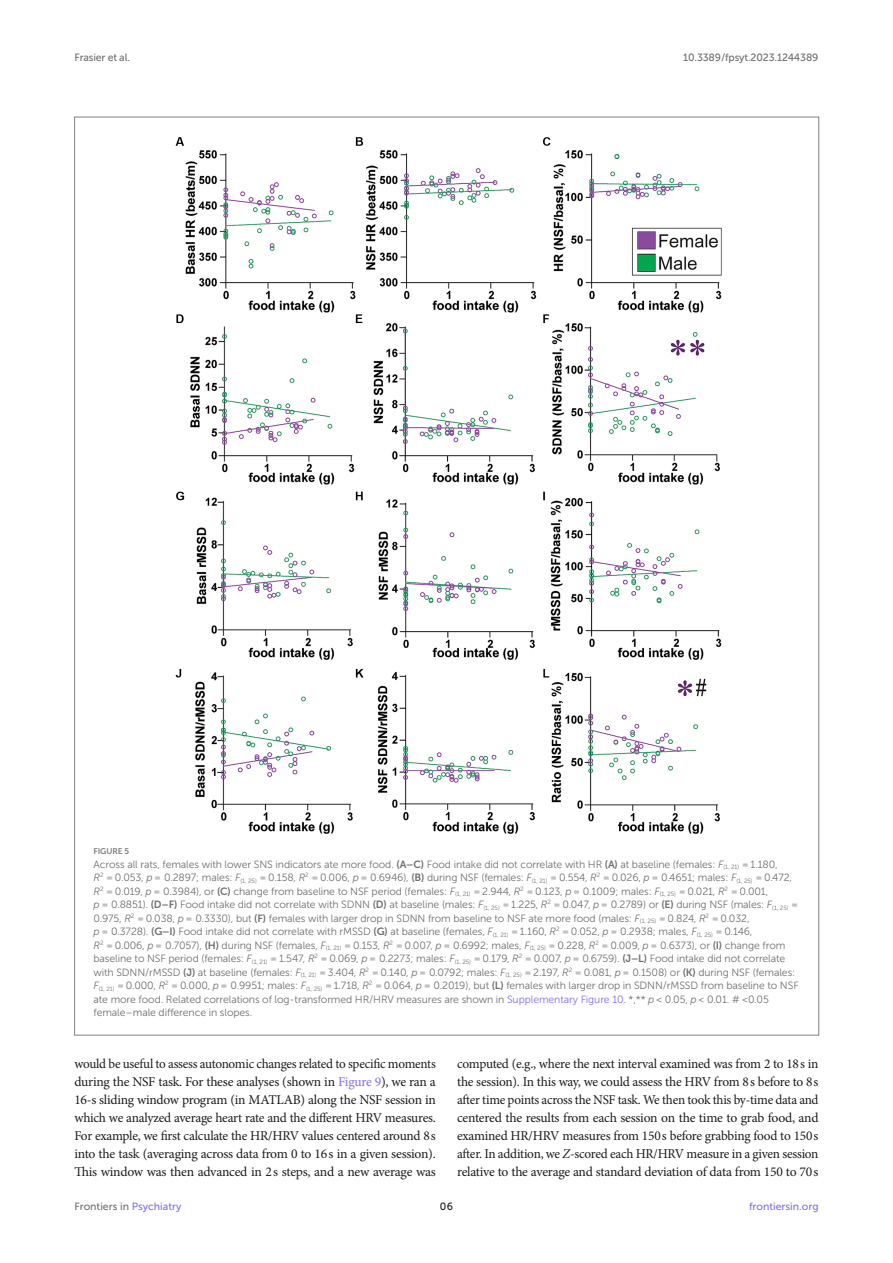
<style>
.page{position:relative;width:893px;height:1263px;background:#fff}
.page>*{position:absolute;margin:0;border:0;box-sizing:border-box;transform-origin:0 0}
.TEXT{font:13.5px/18px "Minion Pro";letter-spacing:-.02em;color:#1b1c1b;text-align:justify}
.FIG_LEG{font:10.5px/13.5px "Museo Sans 300";letter-spacing:-.01em;color:#706f70}
.t1{font:10.5px "Museo Sans 500";letter-spacing:-.015em;color:#706f70}
.t2{font:10.5px "Museo Sans 500";color:#856df0}
.t3{font:10.5px "Museo Sans 500";color:#1b1c1b}
.FIG_HD{font:8.25px "Museo Sans 700";letter-spacing:-.01em;color:#7e7f7f}
.s1{font-family:"Museo Sans 700"}
.s2{font-style:italic}
.s3{color:#856df0}
</style>
<div class="page">
<img style="left:175px;top:137px;width:547px;height:697px">
<p class="t1" style="left:74px;top:51px;width:57px">Frasier et al.</p>
<p class="t1" style="left:683px;top:51px;width:137px">10.3389/fpsyt.2023.1244389</p>
<p class="FIG_HD" style="left:94px;top:847px;width:37px">FIGURE 5</p>
<p class="FIG_LEG" style="left:94px;top:857px;width:707px">Across all rats, females with lower SNS indicators ate more food. <span class="s1">(A–C)</span> Food intake did not correlate with HR <span class="s1">(A)</span> at baseline (females: <span class="s2">F</span><sub>(1,</sub> <sub>21)</sub> = 1.180,<br><span class="s2">R</span><sup>2</sup> = 0.053, <span class="s2">p =</span> 0.2897; males: <span class="s2">F</span><sub>(1,</sub> <sub>25)</sub> = 0.158, <span class="s2">R</span><sup>2</sup> = 0.006, <span class="s2">p =</span> 0.6946), <span class="s1">(B)</span> during NSF (females: <span class="s2">F</span><sub>(1,</sub> <sub>21)</sub> = 0.554, <span class="s2">R</span><sup>2</sup> = 0.026, <span class="s2">p =</span> 0.4651; males: <span class="s2">F</span><sub>(1,</sub> <sub>25)</sub> = 0.472, <span class="s2">R</span><sup>2</sup> = 0.019, <span class="s2">p =</span> 0.3984), or <span class="s1">(C)</span> change from baseline to NSF period (females: <span class="s2">F</span><sub>(1,</sub> <sub>21)</sub> = 2.944, <span class="s2">R</span><sup>2</sup> = 0.123, <span class="s2">p =</span> 0.1009; males: <span class="s2">F</span><sub>(1,</sub> <sub>25)</sub> = 0.021, <span class="s2">R</span><sup>2</sup> = 0.001,<br><span class="s2">p =</span> 0.8851). <span class="s1">(D–F)</span> Food intake did not correlate with SDNN <span class="s1">(D)</span> at baseline (males: <span class="s2">F</span><sub>(1,</sub> <sub>25)</sub> = 1.225, <span class="s2">R</span><sup>2</sup> = 0.047, <span class="s2">p =</span> 0.2789) or <span class="s1">(E)</span> during NSF (males: <span class="s2">F</span><sub>(1,</sub> <sub>25)</sub> = 0.975, <span class="s2">R</span><sup>2</sup> = 0.038, <span class="s2">p =</span> 0.3330), but <span class="s1">(F)</span> females with larger drop in SDNN from baseline to NSF ate more food (males: <span class="s2">F</span><sub>(1,</sub> <sub>25)</sub> = 0.824, <span class="s2">R</span><sup>2</sup> = 0.032,<br><span class="s2">p =</span> 0.3728). <span class="s1">(G–I)</span> Food intake did not correlate with rMSSD <span class="s1">(G)</span> at baseline (females, <span class="s2">F</span><sub>(1,</sub> <sub>21)</sub> = 1.160, <span class="s2">R</span><sup>2</sup> = 0.052, <span class="s2">p =</span> 0.2938; males, <span class="s2">F</span><sub>(1,</sub> <sub>25)</sub> = 0.146,<br><span class="s2">R</span><sup>2</sup> = 0.006, <span class="s2">p =</span> 0.7057), <span class="s1">(H)</span> during NSF (females, <span class="s2">F</span><sub>(1,</sub> <sub>21)</sub> = 0.153, <span class="s2">R</span><sup>2</sup> = 0.007, <span class="s2">p =</span> 0.6992; males, <span class="s2">F</span><sub>(1,</sub> <sub>25)</sub> = 0.228, <span class="s2">R</span><sup>2</sup> = 0.009, <span class="s2">p =</span> 0.6373), or <span class="s1">(I)</span> change from baseline to NSF period (females: <span class="s2">F</span><sub>(1,</sub> <sub>21)</sub> = 1.547, <span class="s2">R</span><sup>2</sup> = 0.069, <span class="s2">p =</span> 0.2273; males: <span class="s2">F</span><sub>(1,</sub> <sub>25)</sub> = 0.179, <span class="s2">R</span><sup>2</sup> = 0.007, <span class="s2">p =</span> 0.6759). <span class="s1">(J–L)</span> Food intake did not correlate with SDNN/rMSSD <span class="s1">(J)</span> at baseline (females: <span class="s2">F</span><sub>(1,</sub> <sub>21)</sub> = 3.404, <span class="s2">R</span><sup>2</sup> = 0.140, <span class="s2">p =</span> 0.0792; males: <span class="s2">F</span><sub>(1,</sub> <sub>25)</sub> = 2.197, <span class="s2">R</span><sup>2</sup> = 0.081, <span class="s2">p =</span> 0.1508) or <span class="s1">(K)</span> during NSF (females:<br><span class="s2">F</span><sub>(1,</sub> <sub>21)</sub> = 0.000, <span class="s2">R</span><sup>2</sup> = 0.000, <span class="s2">p =</span> 0.9951; males: <span class="s2">F</span><sub>(1,</sub> <sub>25)</sub> = 1.718, <span class="s2">R</span><sup>2</sup> = 0.064, <span class="s2">p =</span> 0.2019), but <span class="s1">(L)</span> females with larger drop in SDNN/rMSSD from baseline to NSF ate more food. Related correlations of log-transformed HR/HRV measures are shown in <span class="s3">Supplementary Figure 10</span>. *,** <span class="s2">p &lt;</span> 0.05, <span class="s2">p &lt;</span> 0.01. # &lt;0.05 female–male difference in slopes.</p>
<p class="TEXT" style="left:74px;top:1055px;width:363px">would be useful to assess autonomic changes related to specific moments during the NSF task. For these analyses (shown in <span class="s3">Figure 9</span>), we ran a 16-s sliding window program (in MATLAB) along the NSF session in which we analyzed average heart rate and the different HRV measures.<br>For example, we first calculate the HR/HRV values centered around 8s into the task (averaging across data from 0 to 16s in a given session).<br>This window was then advanced in 2s steps, and a new average was</p>
<p class="TEXT" style="left:457px;top:1055px;width:363px">computed (e.g., where the next interval examined was from 2 to 18s in the session). In this way, we could assess the HRV from 8s before to 8s after time points across the NSF task. We then took this by-time data and centered the results from each session on the time to grab food, and examined HR/HRV measures from 150s before grabbing food to 150s after. In addition, we <span class="s2">Z</span>-scored each HR/HRV measure in a given session relative to the average and standard deviation of data from 150 to 70s</p>
<p class="t1" style="left:74px;top:1200px;width:109px">Frontiers in <span class="s3">Psychiatry</span></p>
<p class="t3" style="left:440px;top:1200px;width:15px">06</p>
<p class="t2" style="left:749px;top:1200px;width:71px">frontiersin.org</p>
</div>
